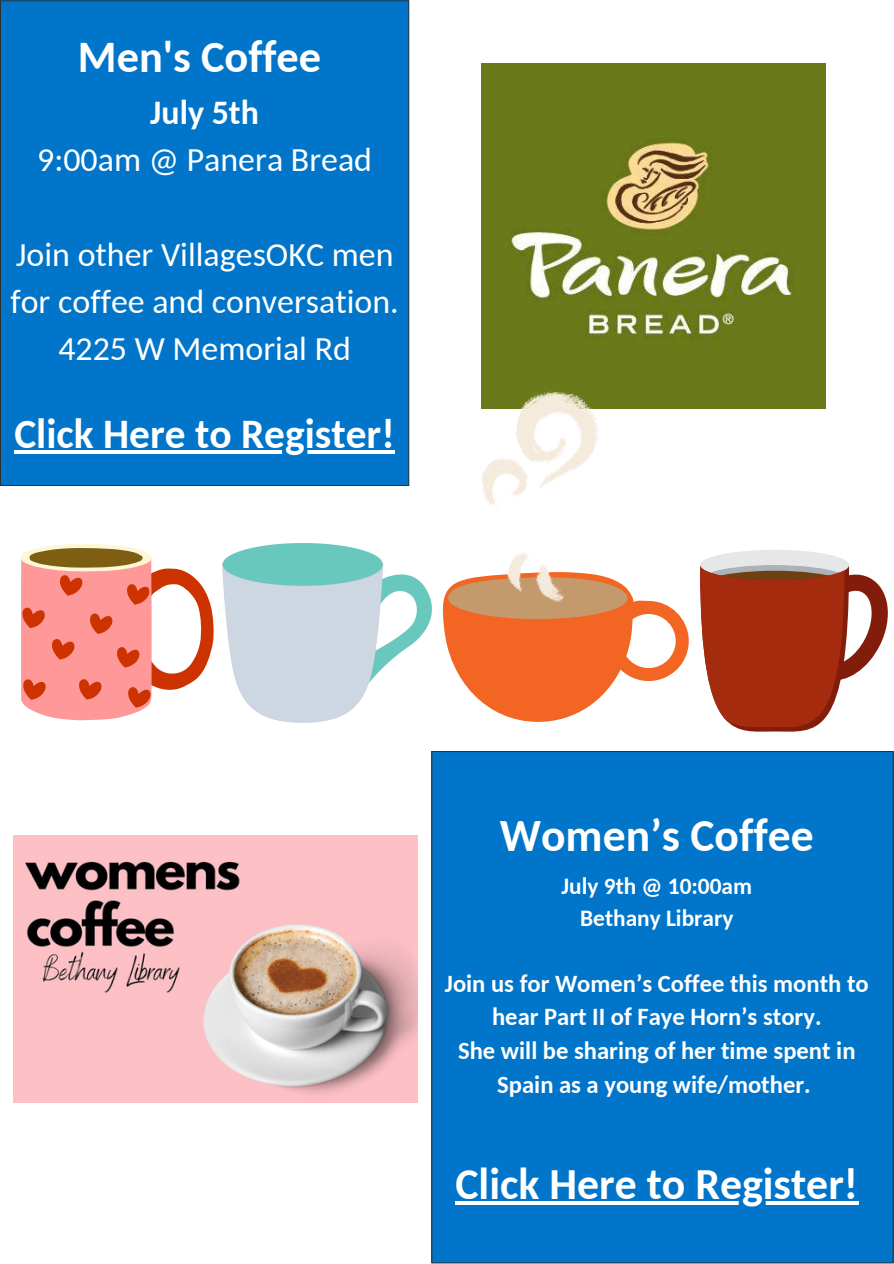
<style>
.page{position:relative;width:894px;height:1264px;background:#fff}
.page>*{position:absolute;margin:0;border:0;box-sizing:border-box;transform-origin:0 0}
.t1{font:700 45.6px "Carlito";color:#fff}
.t2{font:700 44.4px "Carlito";color:#fff}
.t3{font:700 43.8px "Carlito";color:#fff}
.t4{font:700 41.4px "Carlito";color:#fff}
.t5{font:33.9px/47.2px "Carlito";color:#fff;text-align:center}
.t6{font:700 24.6px/33.8px "Carlito";color:#fff;text-align:center}
.t7{font:700 23.4px "Carlito";color:#fff}
.s1{font-weight:700}
</style>
<div class="page">
<img style="left:481px;top:64px;width:344px;height:344px">
<div style="left:0;top:0;width:409px;height:486px;background:#0075c9"></div>
<hr style="left:14px;top:450px;width:367px;height:3px;background:#fff">
<hr style="left:381px;top:450px;width:14px;height:3px;background:#fff">
<img style="left:13px;top:835px;width:404px;height:267px">
<div style="left:431px;top:751px;width:462px;height:512px;background:#0075c9"></div>
<svg style="left:455px;top:1200px;width:388px;height:4px"></svg>
<svg style="left:843px;top:1200px;width:15px;height:4px"></svg>
<svg style="left:21px;top:544px;width:193px;height:176px"></svg>
<img style="left:223px;top:543px;width:208px;height:179px">
<svg style="left:442px;top:575px;width:247px;height:147px"></svg>
<svg style="left:700px;top:550px;width:188px;height:182px"></svg>
<img style="left:481px;top:380px;width:119px;height:224px">
<h2 class="t2" style="left:78px;top:39px;width:245px">Men's Coffee</h2>
<h2 class="t5" style="left:37px;top:92px;width:336px"><span class="s1">July 5th<br></span>9:00am @ Panera Bread</h2>
<h1 class="t5" style="left:10px;top:234px;width:390px">Join other VillagesOKC men for coffee and conversation.<br>4225 W Memorial Rd</h1>
<p class="t4" style="left:14px;top:417px;width:382px">Click Here to Register!</p>
<p class="t1" style="left:499px;top:816px;width:315px">Women’s Coffee</p>
<p class="t7" style="left:561px;top:876px;width:192px">July 9th @ 10:00am</p>
<p class="t7" style="left:580px;top:908px;width:155px">Bethany Library</p>
<p class="t6" style="left:445px;top:968px;width:425px">Join us for Women’s Coffee this month to hear Part II of Faye Horn’s story.</p>
<p class="t6" style="left:458px;top:1036px;width:399px">She will be sharing of her time spent in<br>Spain as a young wife/mother.</p>
<p class="t3" style="left:455px;top:1165px;width:404px">Click Here to Register!</p>
</div>
